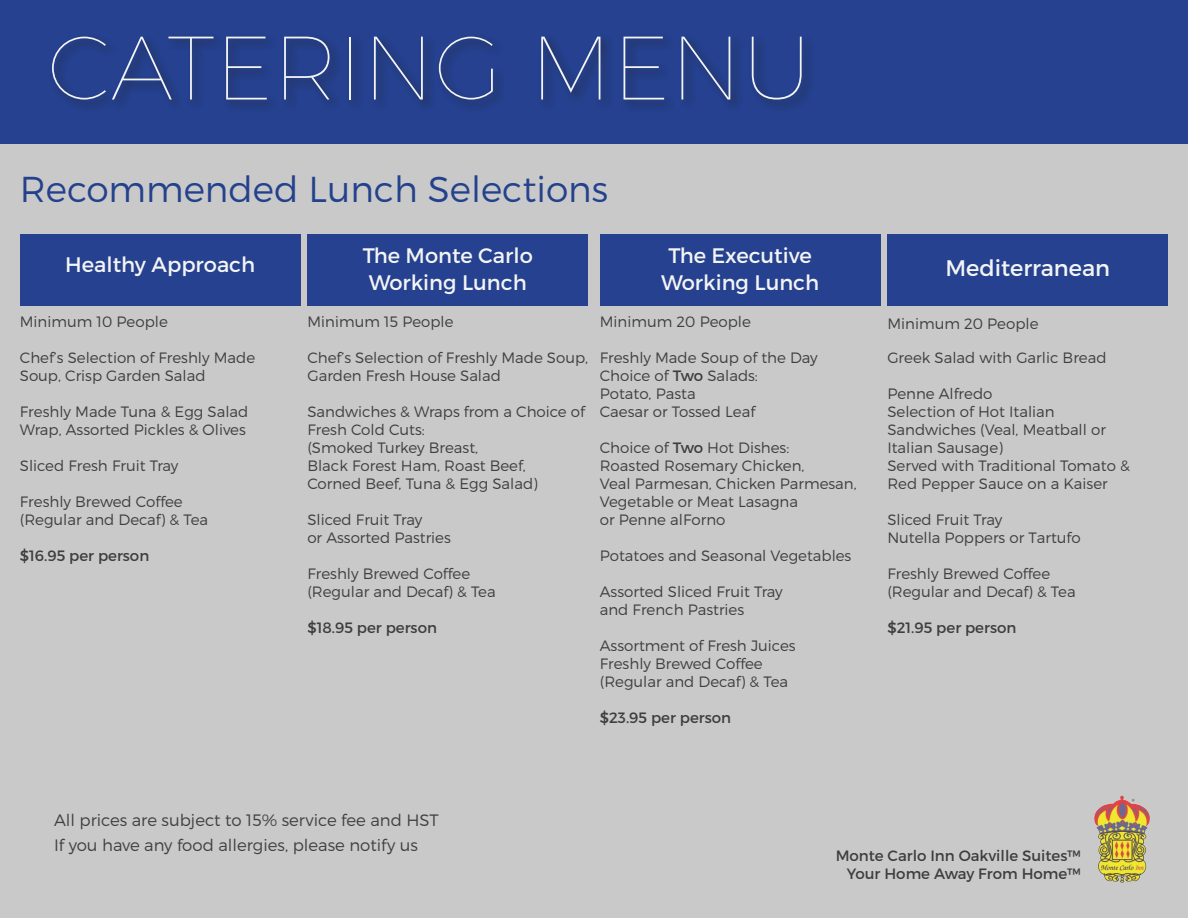
<style>
.page{position:relative;width:1188px;height:918px;background:#c9c9c9}
.page>*{position:absolute;margin:0;border:0;box-sizing:border-box;transform-origin:0 0}
.t1{font:100 90px "Montserrat";color:#f3f4f4}
.t2{font:300 36px "Montserrat";color:#24418d}
.t3{font:22.5px "Montserrat";color:#f3f4f4}
.t4{font:21px "Montserrat";color:#f3f4f4}
.t5{font:300 16.5px/25.2px "Montserrat";color:#414040}
.t6{font:300 15px/18px "Montserrat";color:#3e3e3e}
.t7{font:15px "Montserrat";color:#3e3e3e}
.s1{font-weight:400}
</style>
<div class="page">
<div style="left:0;top:0;width:1188px;height:143px;background:#25418f"></div>
<div style="left:49px;top:33px;width:766px;height:80px;background:#231f20;opacity:.75"></div>
<img style="left:1094px;top:795px;width:56px;height:88px">
<div style="left:600px;top:235px;width:281px;height:71px;background:#25418f"></div>
<div style="left:307px;top:235px;width:281px;height:71px;background:#25418f"></div>
<div style="left:887px;top:235px;width:281px;height:71px;background:#25418f"></div>
<div style="left:20px;top:235px;width:281px;height:71px;background:#25418f"></div>
<p class="t1" style="left:48px;top:13px;width:766px">CATERING MENU</p>
<p class="t2" style="left:20px;top:167px;width:590px">Recommended Lunch Selections</p>
<p class="t4" style="left:65px;top:251px;width:191px">Healthy Approach</p>
<p class="t4" style="left:363px;top:242px;width:172px">The Monte Carlo</p>
<p class="t4" style="left:369px;top:269px;width:160px">Working Lunch</p>
<p class="t4" style="left:669px;top:242px;width:145px">The Executive</p>
<p class="t4" style="left:661px;top:269px;width:160px">Working Lunch</p>
<p class="t6" style="left:20px;top:313px;width:149px">Minimum 10 People</p>
<p class="t6" style="left:20px;top:349px;width:237px">Chef’s Selection of Freshly Made</p>
<p class="t6" style="left:20px;top:367px;width:187px">Soup, Crisp Garden Salad</p>
<p class="t6" style="left:20px;top:403px;width:230px">Freshly Made Tuna &amp; Egg Salad</p>
<p class="t6" style="left:20px;top:421px;width:228px">Wrap, Assorted Pickles &amp; Olives</p>
<p class="t6" style="left:20px;top:457px;width:160px">Sliced Fresh Fruit Tray</p>
<p class="t6" style="left:20px;top:493px;width:164px">Freshly Brewed Coffee</p>
<p class="t6" style="left:20px;top:511px;width:190px">(Regular and Decaf) &amp; Tea</p>
<p class="t7" style="left:20px;top:547px;width:131px">$16.95 per person</p>
<p class="t6" style="left:307px;top:313px;width:148px">Minimum 15 People</p>
<p class="t6" style="left:307px;top:349px;width:282px">Chef’s Selection of Freshly Made Soup,<br>Garden Fresh House Salad</p>
<p class="t6" style="left:307px;top:403px;width:279px">Sandwiches &amp; Wraps from a Choice of<br>Fresh Cold Cuts:</p>
<p class="t6" style="left:307px;top:439px;width:172px">(Smoked Turkey Breast,</p>
<p class="t6" style="left:307px;top:457px;width:220px">Black Forest Ham, Roast Beef,</p>
<p class="t6" style="left:307px;top:475px;width:232px">Corned Beef, Tuna &amp; Egg Salad)</p>
<p class="t6" style="left:307px;top:511px;width:116px">Sliced Fruit Tray</p>
<p class="t6" style="left:307px;top:529px;width:145px">or Assorted Pastries</p>
<p class="t6" style="left:307px;top:565px;width:164px">Freshly Brewed Coffee</p>
<p class="t6" style="left:307px;top:583px;width:190px">(Regular and Decaf) &amp; Tea</p>
<p class="t7" style="left:307px;top:619px;width:131px">$18.95 per person</p>
<p class="t6" style="left:600px;top:313px;width:153px">Minimum 20 People</p>
<p class="t6" style="left:600px;top:349px;width:219px">Freshly Made Soup of the Day</p>
<p class="t6" style="left:600px;top:367px;width:160px">Choice of <span class="s1">Two</span> Salads:</p>
<p class="t6" style="left:600px;top:385px;width:97px">Potato, Pasta</p>
<p class="t6" style="left:600px;top:403px;width:157px">Caesar or Tossed Leaf</p>
<p class="t6" style="left:600px;top:439px;width:191px">Choice of <span class="s1">Two</span> Hot Dishes:</p>
<p class="t6" style="left:600px;top:457px;width:206px">Roasted Rosemary Chicken,</p>
<p class="t6" style="left:600px;top:475px;width:258px">Veal Parmesan, Chicken Parmesan,</p>
<p class="t6" style="left:600px;top:493px;width:200px">Vegetable or Meat Lasagna</p>
<p class="t6" style="left:600px;top:511px;width:127px">or Penne alForno</p>
<p class="t6" style="left:600px;top:547px;width:253px">Potatoes and Seasonal Vegetables</p>
<p class="t6" style="left:600px;top:583px;width:184px">Assorted Sliced Fruit Tray</p>
<p class="t6" style="left:600px;top:601px;width:146px">and French Pastries</p>
<p class="t6" style="left:600px;top:637px;width:197px">Assortment of Fresh Juices</p>
<p class="t6" style="left:600px;top:655px;width:164px">Freshly Brewed Coffee</p>
<p class="t6" style="left:600px;top:673px;width:190px">(Regular and Decaf) &amp; Tea</p>
<p class="t7" style="left:600px;top:709px;width:133px">$23.95 per person</p>
<p class="t3" style="left:945px;top:254px;width:166px">Mediterranean</p>
<p class="t6" style="left:887px;top:314px;width:153px">Minimum 20 People</p>
<p class="t6" style="left:887px;top:349px;width:221px">Greek Salad with Garlic Bread</p>
<p class="t6" style="left:887px;top:385px;width:107px">Penne Alfredo</p>
<p class="t6" style="left:887px;top:403px;width:169px">Selection of Hot Italian</p>
<p class="t6" style="left:887px;top:421px;width:220px">Sandwiches (Veal, Meatball or</p>
<p class="t6" style="left:887px;top:439px;width:117px">Italian Sausage)</p>
<p class="t6" style="left:887px;top:457px;width:244px">Served with Traditional Tomato &amp;</p>
<p class="t6" style="left:887px;top:475px;width:222px">Red Pepper Sauce on a Kaiser</p>
<p class="t6" style="left:887px;top:511px;width:116px">Sliced Fruit Tray</p>
<p class="t6" style="left:887px;top:529px;width:195px">Nutella Poppers or Tartufo</p>
<p class="t6" style="left:887px;top:565px;width:164px">Freshly Brewed Coffee</p>
<p class="t6" style="left:887px;top:583px;width:190px">(Regular and Decaf) &amp; Tea</p>
<p class="t7" style="left:887px;top:619px;width:131px">$21.95 per person</p>
<p class="t5" style="left:54px;top:807px;width:386px">All prices are subject to 15% service fee and HST<br>If you have any food allergies, please notify us</p>
<p class="t7" style="left:836px;top:847px;width:247px">Monte Carlo Inn Oakville Suites™</p>
<p class="t7" style="left:847px;top:865px;width:235px">Your Home Away From Home™</p>
</div>
